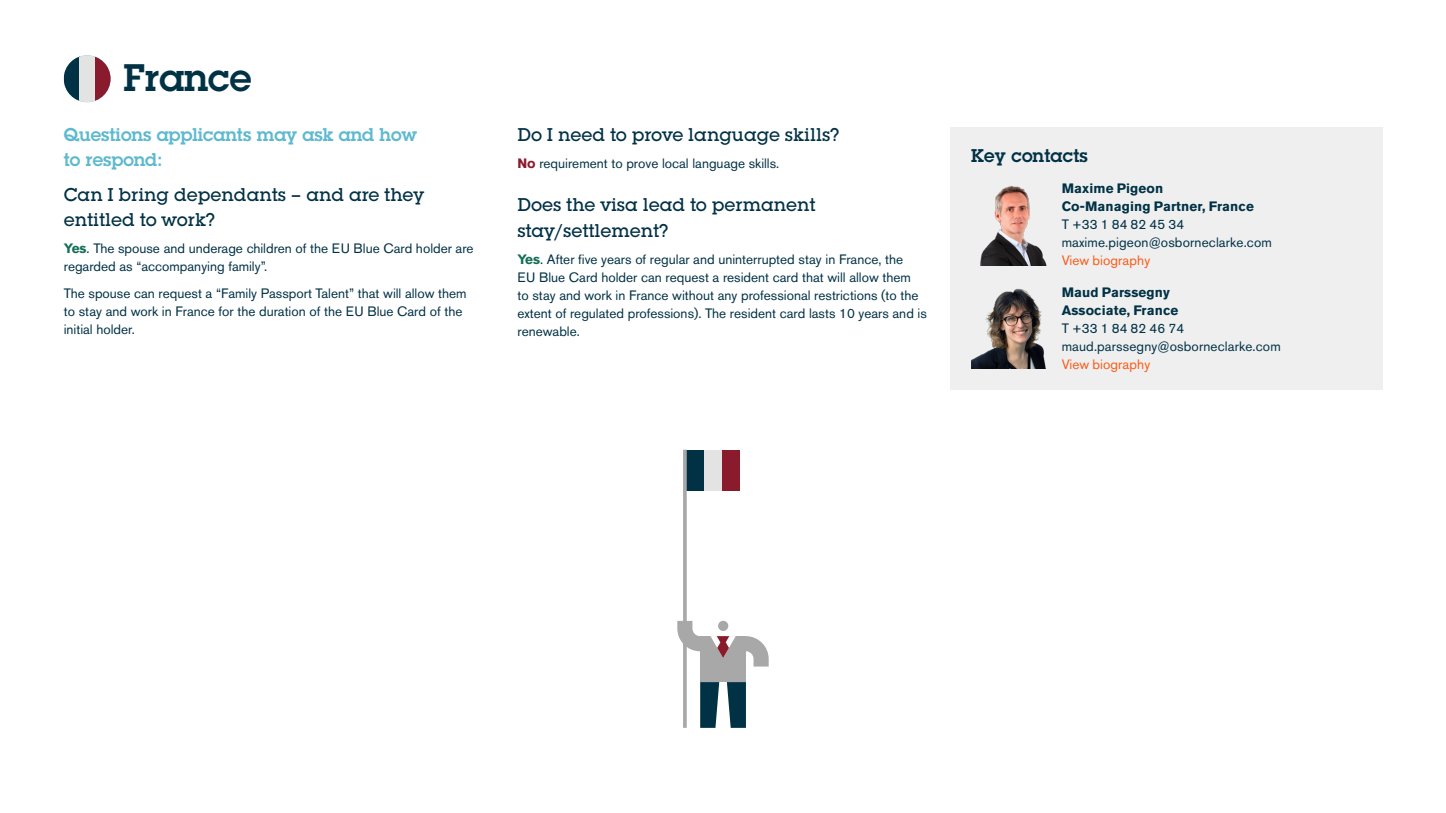
<style>
.page{position:relative;width:1446px;height:813px;background:#fff}
.page>*{position:absolute;margin:0;border:0;box-sizing:border-box;transform-origin:0 0}
.t1{font:600 37.5px "ITC Lubalinfor OC";color:#003145}
.t2{font:500 18px/25.5px "ITC Lubalinfor OC";color:#003145}
.t3{font:600 18px/25.5px "ITC Lubalinfor OC";color:#5eb9cf}
.t4{font:600 18px "ITC Lubalinfor OC";letter-spacing:.01em;color:#003145}
.t5{font:13.5px/18px "Akzidenz Grotesk BE";color:#003145}
.t6{font:700 13.5px/18px "Akzidenz Grotesk BE";letter-spacing:.01em;color:#003145}
.t7{font:13.5px "Akzidenz Grotesk BE";letter-spacing:.01em;color:#fb5a17}
.s1{font-weight:700;color:#136f55}
.s2{font-weight:700;color:#891b2d}
</style>
<div class="page">
<svg style="left:64px;top:57px;width:15px;height:44px"></svg>
<div style="left:79px;top:55px;width:16px;height:47px;background:#e3e3e3"></div>
<svg style="left:95px;top:56px;width:16px;height:45px"></svg>
<div style="left:687px;top:450px;width:17px;height:40px;background:#003145"></div>
<div style="left:722px;top:450px;width:18px;height:40px;background:#891b2d"></div>
<div style="left:704px;top:450px;width:18px;height:40px;background:#e3e3e3"></div>
<svg style="left:683px;top:449px;width:4px;height:278px"></svg>
<div style="left:700px;top:635px;width:46px;height:46px;background:#a8a8a8"></div>
<svg style="left:727px;top:681px;width:19px;height:46px"></svg>
<svg style="left:700px;top:681px;width:19px;height:46px"></svg>
<svg style="left:677px;top:620px;width:23px;height:31px"></svg>
<svg style="left:746px;top:636px;width:23px;height:30px"></svg>
<div style="left:718px;top:620px;width:10px;height:10px;background:#a8a8a8;border-radius:50%"></div>
<svg style="left:710px;top:635px;width:26px;height:22px"></svg>
<div style="left:950px;top:128px;width:432px;height:262px;background:#efefef"></div>
<img style="left:980px;top:186px;width:67px;height:79px">
<img style="left:971px;top:288px;width:75px;height:80px">
<h1 class="t1" style="left:123px;top:53px;width:130px">France</h1>
<h2 class="t3" style="left:64px;top:121px;width:355px">Questions applicants may ask and how to respond:</h2>
<h2 class="t2" style="left:64px;top:181px;width:362px">Can I bring dependants – and are they entitled to work?</h2>
<p class="t5" style="left:64px;top:239px;width:411px"><span class="s1">Yes</span>. The spouse and underage children of the EU Blue Card holder are regarded as “accompanying family”.</p>
<p class="t5" style="left:64px;top:284px;width:404px">The spouse can request a “Family Passport Talent” that will allow them to stay and work in France for the duration of the EU Blue Card of the initial holder.</p>
<h2 class="t2" style="left:517px;top:121px;width:324px">Do I need to prove language skills?</h2>
<p class="t5" style="left:517px;top:154px;width:263px"><span class="s2">No</span> requirement to prove local language skills.</p>
<h2 class="t2" style="left:517px;top:192px;width:300px">Does the visa lead to permanent stay/settlement?</h2>
<p class="t5" style="left:517px;top:250px;width:411px"><span class="s1">Yes</span>. After five years of regular and uninterrupted stay in France, the<br>EU Blue Card holder can request a resident card that will allow them<br>to stay and work in France without any professional restrictions (to the extent of regulated professions). The resident card lasts 10 years and is renewable.</p>
<h2 class="t4" style="left:971px;top:143px;width:118px">Key contacts</h2>
<p class="t6" style="left:1061px;top:179px;width:194px">Maxime Pigeon<br>Co-Managing Partner, France</p>
<p class="t5" style="left:1061px;top:215px;width:212px">T +33 1 84 82 45 34 maxime.pigeon@osborneclarke.com</p>
<p class="t7" style="left:1061px;top:252px;width:90px">View biography</p>
<p class="t6" style="left:1061px;top:283px;width:118px">Maud Parssegny<br>Associate, France</p>
<p class="t5" style="left:1061px;top:319px;width:221px">T +33 1 84 82 46 74 maud.parssegny@osborneclarke.com</p>
<p class="t7" style="left:1061px;top:356px;width:90px">View biography</p>
</div>
